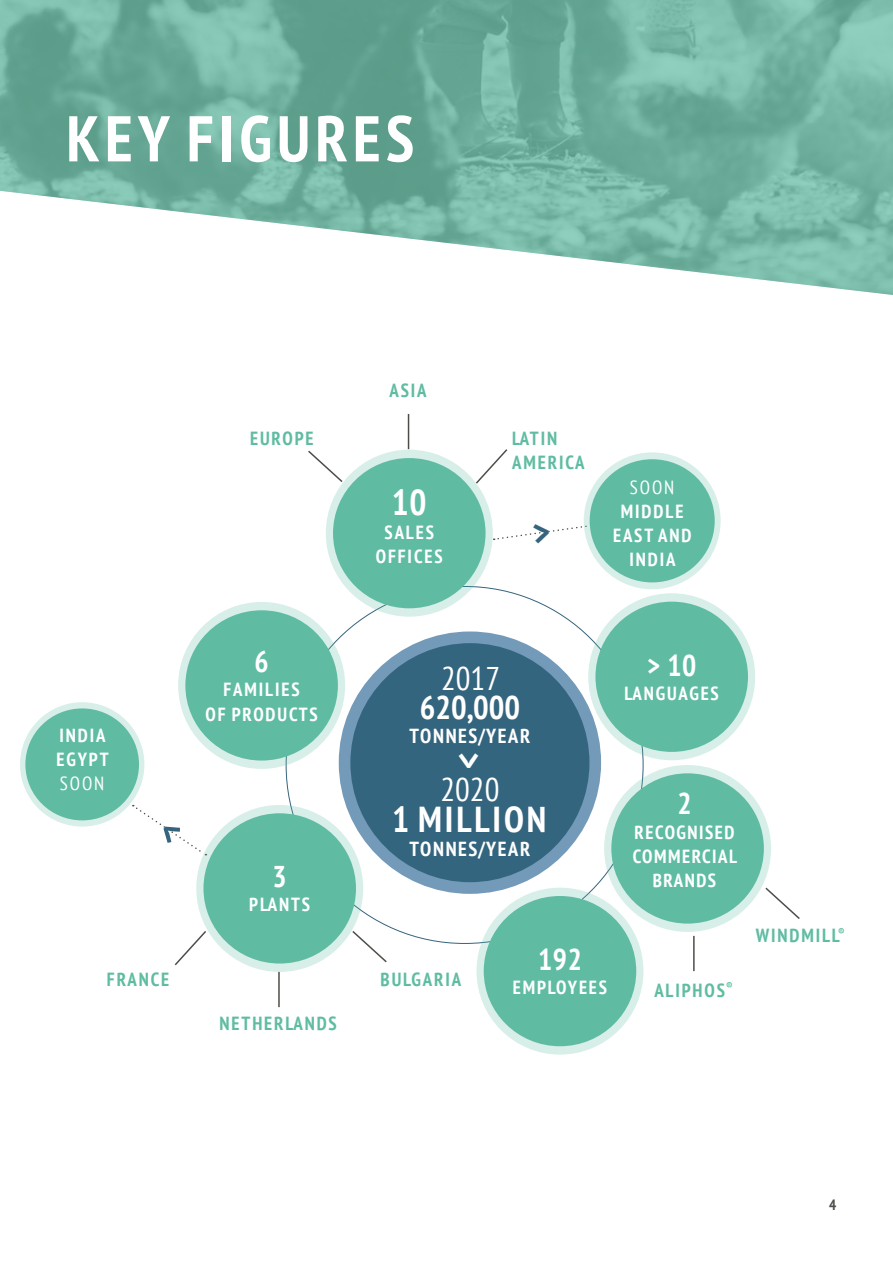
<style>
.page{position:relative;width:893px;height:1263px;background:#fff}
.page>*{position:absolute;margin:0;border:0;box-sizing:border-box;transform-origin:0 0}
.t1{font:700 condensed 64.5px "PT Sans";letter-spacing:.08em;color:#fff}
.t2{font:700 condensed 39px "PT Sans";color:#fff}
.t3{font:700 condensed 36px "PT Sans";letter-spacing:.08em;color:#fff}
.t4{font:condensed 32.7px "PT Sans";color:#fff}
.t5{font:700 condensed 32.7px "PT Sans";color:#fff}
.t6{font:700 condensed 30px "PT Sans";color:#fff}
.t7{font:700 condensed 20.25px "PT Sans";letter-spacing:.08em;color:#fff}
.t8{font:700 condensed 18.9px/24.2px "PT Sans";letter-spacing:.1em;color:#fff;text-align:center}
.t9{font:700 condensed 18.9px/24.2px "PT Sans";letter-spacing:.1em;color:#5fbca2}
.t10{font:700 condensed 18.9px/24.2px "PT Sans";letter-spacing:.08em;color:#fff;text-align:center}
.t11{font:condensed 18.9px "PT Sans";letter-spacing:.1em;color:#fff}
.t12{font:700 condensed 15px "PT Sans";color:#4d4d48}
</style>
<div class="page">
<svg style="left:476px;top:449px;width:32px;height:35px"></svg>
<svg style="left:174px;top:931px;width:32px;height:35px"></svg>
<svg style="left:765px;top:887px;width:35px;height:32px"></svg>
<svg style="left:351px;top:929px;width:36px;height:34px"></svg>
<svg style="left:308px;top:450px;width:35px;height:34px"></svg>
<hr style="left:278px;top:972px;width:2px;height:35px;background:#4d4d48">
<hr style="left:408px;top:414px;width:1px;height:35px;background:#4d4d48">
<hr style="left:693px;top:936px;width:2px;height:35px;background:#4d4d48">
<img style="left:0;top:0;width:893px;height:295px">
<svg style="left:584px;top:452px;width:137px;height:137px;background:#d5ede6"></svg>
<div style="left:590px;top:459px;width:125px;height:123px;background:#5fbca2;border-radius:50%"></div>
<svg style="left:588px;top:593px;width:167px;height:167px;background:#d6ede7"></svg>
<div style="left:595px;top:602px;width:153px;height:150px;background:#5fbca2;border-radius:50%"></div>
<svg style="left:178px;top:602px;width:167px;height:167px;background:#d6ede6"></svg>
<div style="left:185px;top:610px;width:153px;height:150px;background:#5fbca2;border-radius:50%"></div>
<svg style="left:326px;top:450px;width:167px;height:167px;background:#d6ede7"></svg>
<div style="left:333px;top:458px;width:153px;height:150px;background:#5fbca2;border-radius:50%"></div>
<svg style="left:476px;top:888px;width:167px;height:166px;background:#d4ece5"></svg>
<div style="left:484px;top:896px;width:152px;height:150px;background:#5fbca2;border-radius:50%"></div>
<svg style="left:604px;top:765px;width:167px;height:167px;background:#d5ece6"></svg>
<div style="left:611px;top:773px;width:153px;height:150px;background:#5fbca2;border-radius:50%"></div>
<div style="left:339px;top:631px;width:262px;height:263px;background:#739ab9;border-radius:50%"></div>
<div style="left:350px;top:643px;width:239px;height:239px;background:#34657e;border-radius:50%"></div>
<svg style="left:20px;top:702px;width:124px;height:125px;background:#d6ede7"></svg>
<div style="left:25px;top:708px;width:114px;height:112px;background:#5fbca2;border-radius:50%"></div>
<svg style="left:196px;top:805px;width:167px;height:167px;background:#d6ece6"></svg>
<div style="left:203px;top:813px;width:153px;height:150px;background:#5fbca2;border-radius:50%"></div>
<svg style="left:494px;top:522px;width:99px;height:21px"></svg>
<svg style="left:133px;top:805px;width:73px;height:50px"></svg>
<h1 class="t1" style="left:66px;top:96px;width:349px">KEY FIGURES</h1>
<p class="t9" style="left:390px;top:378px;width:39px">ASIA</p>
<p class="t9" style="left:250px;top:425px;width:65px">EUROPE</p>
<p class="t9" style="left:512px;top:425px;width:74px">LATIN<br>AMERICA</p>
<h3 class="t3" style="left:392px;top:478px;width:36px">10</h3>
<p class="t8" style="left:376px;top:520px;width:68px">SALES<br>OFFICES</p>
<p class="t11" style="left:630px;top:475px;width:46px">SOON</p>
<p class="t8" style="left:613px;top:499px;width:80px">MIDDLE<br>EAST AND<br>INDIA</p>
<p class="t8" style="left:56px;top:723px;width:54px;text-align:left">INDIA<br>EGYPT</p>
<p class="t11" style="left:60px;top:771px;width:46px">SOON</p>
<h3 class="t6" style="left:255px;top:642px;width:16px">6</h3>
<p class="t8" style="left:205px;top:677px;width:114px">FAMILIES<br>OF PRODUCTS</p>
<h3 class="t6" style="left:273px;top:857px;width:16px">3</h3>
<p class="t8" style="left:249px;top:892px;width:62px">PLANTS</p>
<h3 class="t4" style="left:441px;top:657px;width:60px">2017</h3>
<h3 class="t5" style="left:420px;top:686px;width:102px">620,000</h3>
<p class="t7" style="left:410px;top:723px;width:122px">TONNES/YEAR</p>
<h2 class="t2" style="left:495px;top:752px;width:19px;rotate:90deg">&gt;</h2>
<h3 class="t4" style="left:440px;top:768px;width:60px">2020</h3>
<h3 class="t3" style="left:392px;top:795px;width:156px">1 MILLION</h3>
<p class="t7" style="left:410px;top:835px;width:122px">TONNES/YEAR</p>
<p class="t9" style="left:107px;top:967px;width:64px">FRANCE</p>
<p class="t9" style="left:381px;top:967px;width:82px">BULGARIA</p>
<p class="t9" style="left:220px;top:1011px;width:119px">NETHERLANDS</p>
<h3 class="t6" style="left:538px;top:939px;width:45px">192</h3>
<p class="t8" style="left:513px;top:975px;width:96px">EMPLOYEES</p>
<h3 class="t6" style="left:647px;top:645px;width:51px">&gt; 10</h3>
<p class="t8" style="left:625px;top:681px;width:96px">LANGUAGES</p>
<h3 class="t6" style="left:677px;top:784px;width:16px">2</h3>
<p class="t10" style="left:633px;top:819px;width:106px">RECOGNISED<br>COMMERCIAL<br>BRANDS</p>
<p class="t9" style="left:654px;top:978px;width:80px">ALIPHOS<sup>®</sup></p>
<p class="t9" style="left:756px;top:923px;width:90px">WINDMILL<sup>®</sup></p>
<p class="t12" style="left:829px;top:1195px;width:9px">4</p>
</div>
